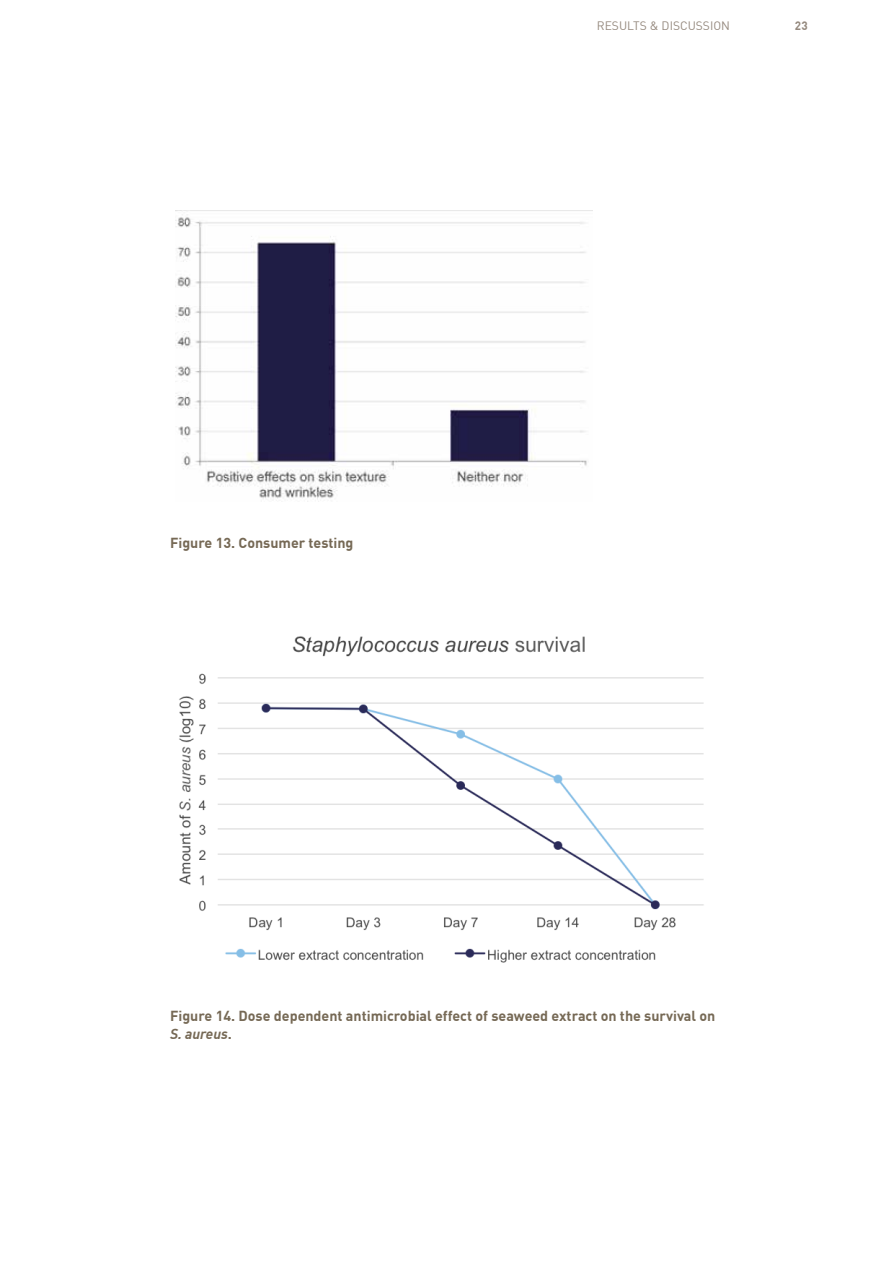
<style>
.page{position:relative;width:893px;height:1263px;background:#fff}
.page>*{position:absolute;margin:0;border:0;box-sizing:border-box;transform-origin:0 0}
.t1{font:700 14.25px/18px "DIN Offc";color:#766955}
.t2{font:12px "DIN Offc";color:#95897e}
.t3{font:700 12px "DIN Offc";color:#95897e}
.s1{font-style:italic}
</style>
<div class="page">
<img style="left:175px;top:210px;width:417px;height:292px">
<img style="left:179px;top:636px;width:525px;height:327px">
<p class="t1" style="left:170px;top:533px;width:185px">Figure 13. Consumer testing</p>
<p class="t2" style="left:597px;top:19px;width:135px">RESULTS &amp; DISCUSSION</p>
<p class="t3" style="left:795px;top:18px;width:14px">23</p>
<p class="t1" style="left:170px;top:1006px;width:547px">Figure 14. Dose dependent antimicrobial effect of seaweed extract on the survival on<br><span class="s1">S. aureus</span>.</p>
</div>
